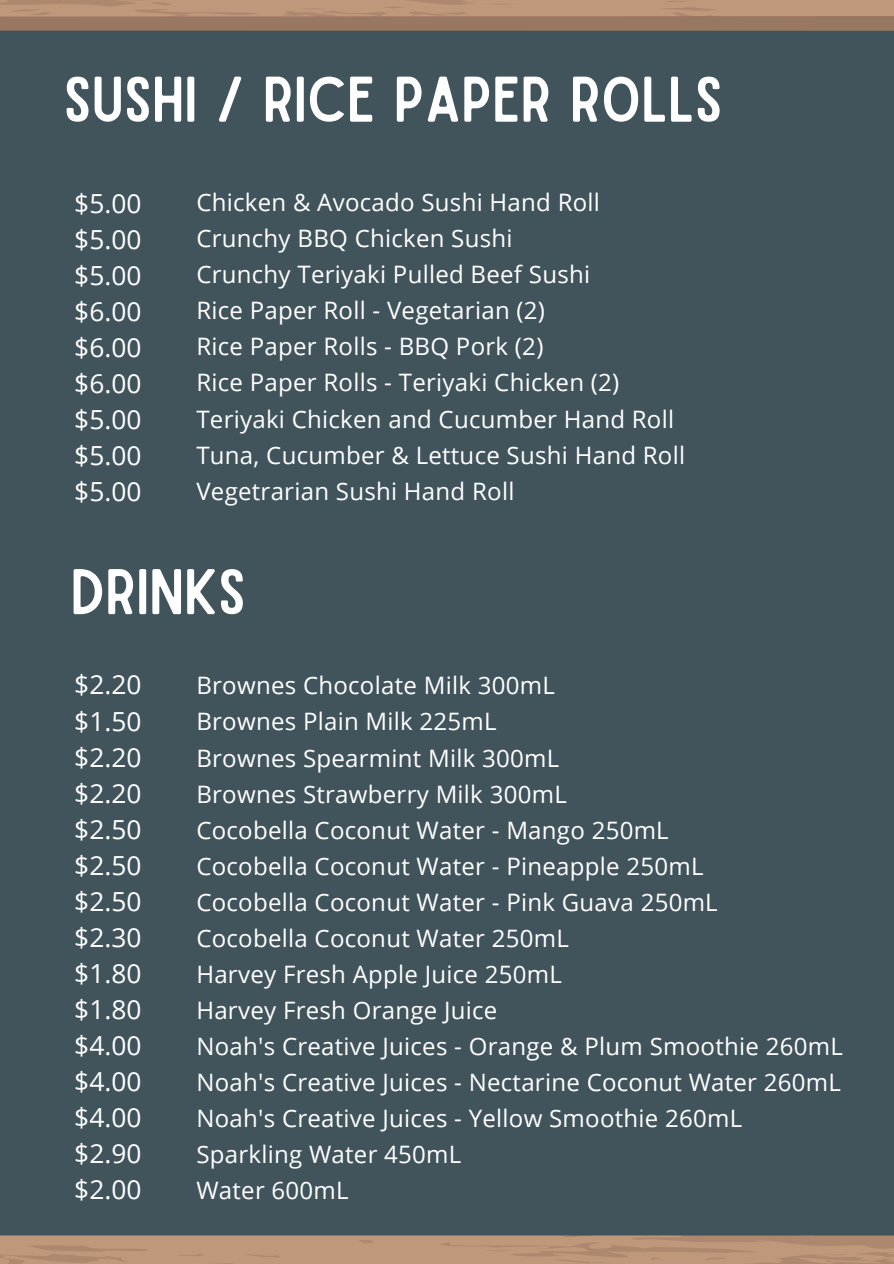
<style>
.page{position:relative;width:894px;height:1264px;background:#fff}
.page>*{position:absolute;margin:0;border:0;box-sizing:border-box;transform-origin:0 0}
.t1{font:61.5px "Sailors";color:#fff}
.t2{font:26.25px/36px "Open Sans";color:#fff;text-align:justify}
.t3{font:24px/36px "Open Sans";letter-spacing:.01em;color:#fff}
</style>
<div class="page">
<div style="left:0;top:0;width:893px;height:1263px;background:#41545b"></div>
<h1 class="t1" style="left:64px;top:77px;width:660px">SUSHI / RICE PAPER ROLLS</h1>
<p class="t2" style="left:74px;top:184px;width:69px">$5.00 $5.00 $5.00 $6.00 $6.00 $6.00 $5.00 $5.00 $5.00</p>
<p class="t3" style="left:196px;top:183px;width:490px">Chicken &amp; Avocado Sushi Hand Roll Crunchy BBQ Chicken Sushi<br>Crunchy Teriyaki Pulled Beef Sushi<br>Rice Paper Roll - Vegetarian (2)<br>Rice Paper Rolls - BBQ Pork (2)<br>Rice Paper Rolls - Teriyaki Chicken (2)<br>Teriyaki Chicken and Cucumber Hand Roll Tuna, Cucumber &amp; Lettuce Sushi Hand Roll Vegetrarian Sushi Hand Roll</p>
<h1 class="t1" style="left:70px;top:569px;width:177px">DRINKS</h1>
<p class="t2" style="left:74px;top:666px;width:69px">$2.20 $1.50 $2.20 $2.20 $2.50 $2.50 $2.50 $2.30 $1.80 $1.80 $4.00 $4.00 $4.00 $2.90 $2.00</p>
<p class="t3" style="left:196px;top:667px;width:647px">Brownes Chocolate Milk 300mL<br>Brownes Plain Milk 225mL<br>Brownes Spearmint Milk 300mL<br>Brownes Strawberry Milk 300mL<br>Cocobella Coconut Water - Mango 250mL<br>Cocobella Coconut Water - Pineapple 250mL<br>Cocobella Coconut Water - Pink Guava 250mL<br>Cocobella Coconut Water 250mL<br>Harvey Fresh Apple Juice 250mL<br>Harvey Fresh Orange Juice<br>Noah's Creative Juices - Orange &amp; Plum Smoothie 260mL Noah's Creative Juices - Nectarine Coconut Water 260mL Noah's Creative Juices - Yellow Smoothie 260mL Sparkling Water 450mL<br>Water 600mL</p>
</div>
